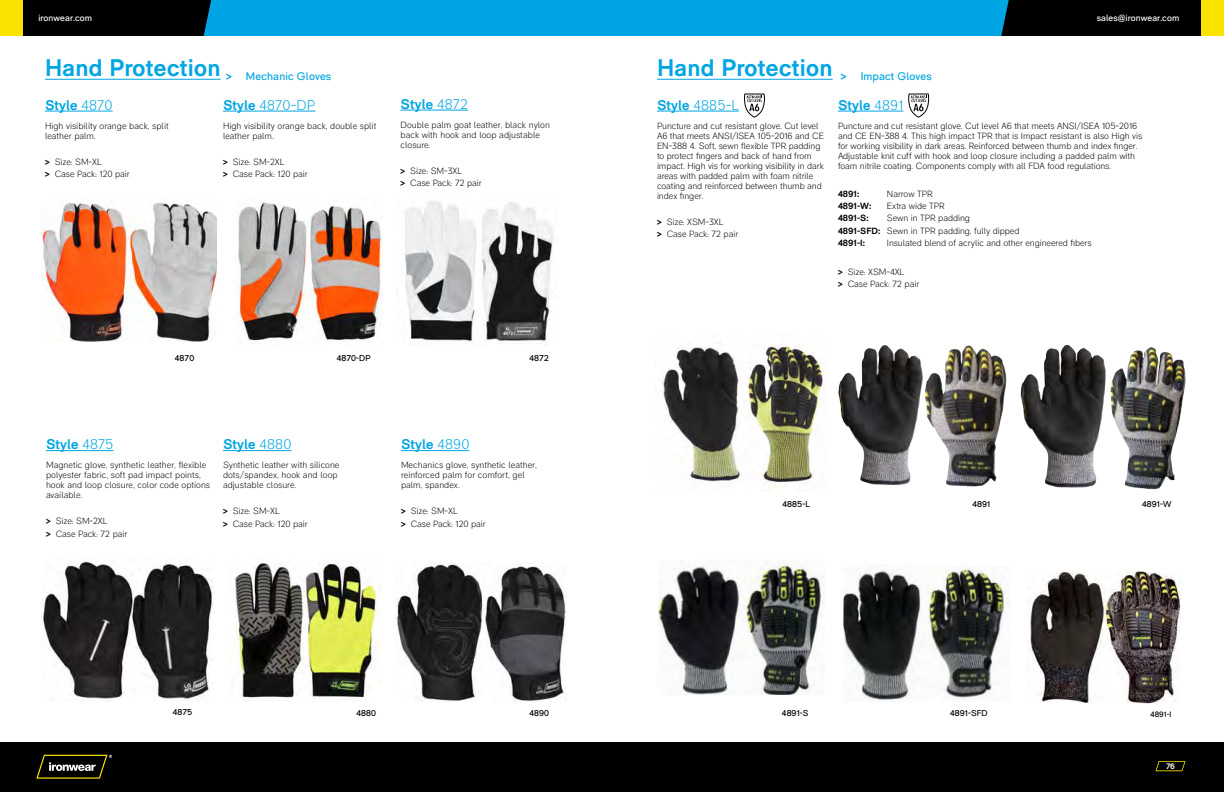
<style>
.page{position:relative;width:1224px;height:792px;background:#fff}
.page>*{position:absolute;margin:0;border:0;box-sizing:border-box;transform-origin:0 0}
.t1{font:700 24px "RM Pro";letter-spacing:.01em;color:#00a5e3}
.t2{font:700 14px "RM Pro";letter-spacing:.01em;color:#00a5e3}
.t3{font:300 14px "RM Pro";letter-spacing:.01em;color:#00a5e3}
.t4{font:11px "RM Pro";letter-spacing:.01em;color:#00a5e3}
.t5{font:300 9px/10px "RM Pro";letter-spacing:-.01em;color:#000}
.t6{font:9px "RM Pro";letter-spacing:.01em;color:#fff}
.t7{font:700 9px "RM Pro";color:#000}
.t8{font:8.5px "RM Pro";letter-spacing:.01em;color:#000}
.t9{font:700 8px "RM Pro";color:#fff}
.t10{font:7.8px "RM Pro";color:#000}
.s1{font-weight:700}
.s2{font-weight:300}
</style>
<div class="page">
<hr style="left:657px;top:79px;width:176px;height:1px;background:#00a5e3">
<div style="left:0;top:742px;width:1224px;height:50px;background:#000"></div>
<svg style="left:1156px;top:761px;width:29px;height:10px"></svg>
<svg style="left:36px;top:755px;width:76px;height:24px"></svg>
<div style="left:0;top:0;width:238px;height:36px;background:#000"></div>
<div style="left:773px;top:0;width:451px;height:36px;background:#000"></div>
<div style="left:0;top:0;width:22px;height:36px;background:#fae300"></div>
<div style="left:1202px;top:0;width:22px;height:36px;background:#fae300"></div>
<div style="left:204px;top:0;width:805px;height:36px;background:#00a5e3"></div>
<hr style="left:45px;top:79px;width:176px;height:1px;background:#00a5e3">
<hr style="left:45px;top:111px;width:68px;height:1px;background:#00a5e3">
<img style="left:42px;top:202px;width:175px;height:140px">
<img style="left:235px;top:202px;width:148px;height:139px">
<hr style="left:223px;top:450px;width:68px;height:1px;background:#00a5e3">
<img style="left:234px;top:559px;width:147px;height:142px">
<img style="left:396px;top:563px;width:171px;height:138px">
<hr style="left:401px;top:450px;width:68px;height:1px;background:#00a5e3">
<hr style="left:838px;top:111px;width:65px;height:1px;background:#00a5e3">
<img style="left:838px;top:345px;width:85px;height:140px">
<img style="left:924px;top:345px;width:83px;height:142px">
<img style="left:1021px;top:345px;width:85px;height:143px">
<img style="left:1110px;top:347px;width:76px;height:142px">
<img style="left:658px;top:560px;width:167px;height:135px">
<img style="left:843px;top:565px;width:166px;height:135px">
<svg style="left:908px;top:93px;width:22px;height:25px"></svg>
<svg style="left:744px;top:93px;width:21px;height:25px"></svg>
<hr style="left:223px;top:111px;width:92px;height:1px;background:#00a5e3">
<hr style="left:657px;top:111px;width:82px;height:1px;background:#00a5e3">
<hr style="left:401px;top:110px;width:67px;height:1px;background:#00a5e3">
<hr style="left:46px;top:450px;width:67px;height:1px;background:#00a5e3">
<img style="left:404px;top:201px;width:150px;height:144px">
<img style="left:43px;top:561px;width:170px;height:141px">
<img style="left:662px;top:344px;width:165px;height:144px">
<img style="left:1029px;top:571px;width:152px;height:133px">
<p class="t6" style="left:38px;top:13px;width:55px">ironwear.com</p>
<p class="t6" style="left:1097px;top:13px;width:84px">sales@ironwear.com</p>
<h1 class="t1" style="left:45px;top:54px;width:188px">Hand Protection <sub>&gt;</sub></h1>
<h1 class="t1" style="left:657px;top:54px;width:177px">Hand Protection</h1>
<p class="t4" style="left:246px;top:70px;width:87px">Mechanic Gloves</p>
<p class="t4" style="left:841px;top:70px;width:93px"><span class="s1">&gt;</span> Impact Gloves</p>
<h2 class="t2" style="left:45px;top:97px;width:69px">Style <span class="s2">4870</span></h2>
<p class="t5" style="left:45px;top:121px;width:125px">High visibility orange back, split leather palm.</p>
<p class="t5" style="left:45px;top:156px;width:86px;line-height:12.2px"><span class="s1">&gt;</span> Size: SM-XL<br><span class="s1">&gt;</span> Case Pack: 120 pair</p>
<h2 class="t3" style="left:223px;top:97px;width:94px"><span class="s1">Style</span> 4870-DP</h2>
<p class="t5" style="left:223px;top:121px;width:155px">High visibility orange back, double split leather palm.</p>
<p class="t5" style="left:223px;top:156px;width:86px;line-height:12.2px"><span class="s1">&gt;</span> Size: SM-2XL<br><span class="s1">&gt;</span> Case Pack: 120 pair</p>
<h2 class="t2" style="left:401px;top:96px;width:69px">Style <span class="s2">4872</span></h2>
<p class="t5" style="left:401px;top:120px;width:151px">Double palm goat leather, black nylon back with hook and loop adjustable closure.</p>
<p class="t5" style="left:401px;top:165px;width:83px;line-height:12.2px"><span class="s1">&gt;</span> Size: SM-3XL<br><span class="s1">&gt;</span> Case Pack: 72 pair</p>
<p class="t8" style="left:175px;top:353px;width:21px">4870</p>
<p class="t8" style="left:337px;top:353px;width:36px">4870-DP</p>
<p class="t8" style="left:529px;top:353px;width:21px">4872</p>
<h2 class="t2" style="left:46px;top:436px;width:69px">Style <span class="s2">4875</span></h2>
<p class="t5" style="left:46px;top:460px;width:166px">Magnetic glove, synthetic leather, flexible polyester fabric, soft pad impact points, hook and loop closure, color code options available.</p>
<p class="t5" style="left:46px;top:515px;width:83px;line-height:12.2px"><span class="s1">&gt;</span> Size: SM-2XL<br><span class="s1">&gt;</span> Case Pack: 72 pair</p>
<h2 class="t2" style="left:223px;top:436px;width:70px">Style <span class="s2">4880</span></h2>
<p class="t5" style="left:223px;top:460px;width:118px">Synthetic leather with silicone dots/spandex, hook and loop adjustable closure.</p>
<p class="t5" style="left:223px;top:505px;width:86px;line-height:12.2px"><span class="s1">&gt;</span> Size: SM-XL<br><span class="s1">&gt;</span> Case Pack: 120 pair</p>
<h2 class="t2" style="left:401px;top:436px;width:70px">Style <span class="s2">4890</span></h2>
<p class="t5" style="left:401px;top:460px;width:137px">Mechanics glove, synthetic leather, reinforced palm for comfort, gel palm, spandex.</p>
<p class="t5" style="left:401px;top:505px;width:86px;line-height:12.2px"><span class="s1">&gt;</span> Size: SM-XL<br><span class="s1">&gt;</span> Case Pack: 120 pair</p>
<p class="t8" style="left:173px;top:707px;width:21px">4875</p>
<p class="t8" style="left:356px;top:708px;width:21px">4880</p>
<p class="t8" style="left:529px;top:708px;width:21px">4890</p>
<h2 class="t3" style="left:657px;top:97px;width:84px"><span class="s1">Style</span> 4885-L</h2>
<p class="t5" style="left:657px;top:121px;width:169px">Puncture and cut resistant glove. Cut level A6 that meets ANSI/ISEA 105-2016 and CE EN-388 4. Soft, sewn flexible TPR padding to protect fingers and back of hand from impact. High vis for working visibility in dark areas with padded palm with foam nitrile coating and reinforced between thumb and index finger.</p>
<p class="t5" style="left:657px;top:216px;width:83px;line-height:12.2px"><span class="s1">&gt;</span> Size: XSM-3XL<br><span class="s1">&gt;</span> Case Pack: 72 pair</p>
<h2 class="t2" style="left:838px;top:97px;width:67px">Style <span class="s2">4891</span></h2>
<p class="t5" style="left:838px;top:121px;width:306px">Puncture and cut resistant glove. Cut level A6 that meets ANSI/ISEA 105-2016 and CE EN-388 4. This high impact TPR that is Impact resistant is also High vis for working visibility in dark areas. Reinforced between thumb and index finger.<br>Adjustable knit cuff with hook and loop closure including a padded palm with foam nitrile coating. Components comply with all FDA food regulations.</p>
<p class="t7" style="left:838px;top:189px;width:23px">4891:</p>
<p class="t5" style="left:887px;top:189px;width:47px">Narrow TPR</p>
<p class="t7" style="left:838px;top:201px;width:35px">4891-W:</p>
<p class="t5" style="left:887px;top:202px;width:59px">Extra wide TPR</p>
<p class="t7" style="left:838px;top:213px;width:32px">4891-S:</p>
<p class="t5" style="left:838px;top:213px;width:183px;line-height:12.2px;text-indent:49px">Sewn in TPR padding<br><span class="s1">4891-SFD:</span> Sewn in TPR padding, fully dipped<br><span class="s1">4891-I:</span></p>
<p class="t5" style="left:887px;top:238px;width:206px">Insulated blend of acrylic and other engineered fibers</p>
<p class="t5" style="left:838px;top:266px;width:83px;line-height:12.2px"><span class="s1">&gt;</span> Size: XSM-4XL<br><span class="s1">&gt;</span> Case Pack: 72 pair</p>
<p class="t8" style="left:783px;top:499px;width:29px">4885-L</p>
<p class="t8" style="left:973px;top:499px;width:19px">4891</p>
<p class="t8" style="left:1142px;top:499px;width:31px">4891-W</p>
<p class="t8" style="left:782px;top:708px;width:28px">4891-S</p>
<p class="t8" style="left:950px;top:708px;width:39px">4891-SFD</p>
<p class="t10" style="left:1150px;top:710px;width:23px">4891-I</p>
<p class="t9" style="left:1166px;top:761px;width:10px">76</p>
</div>
